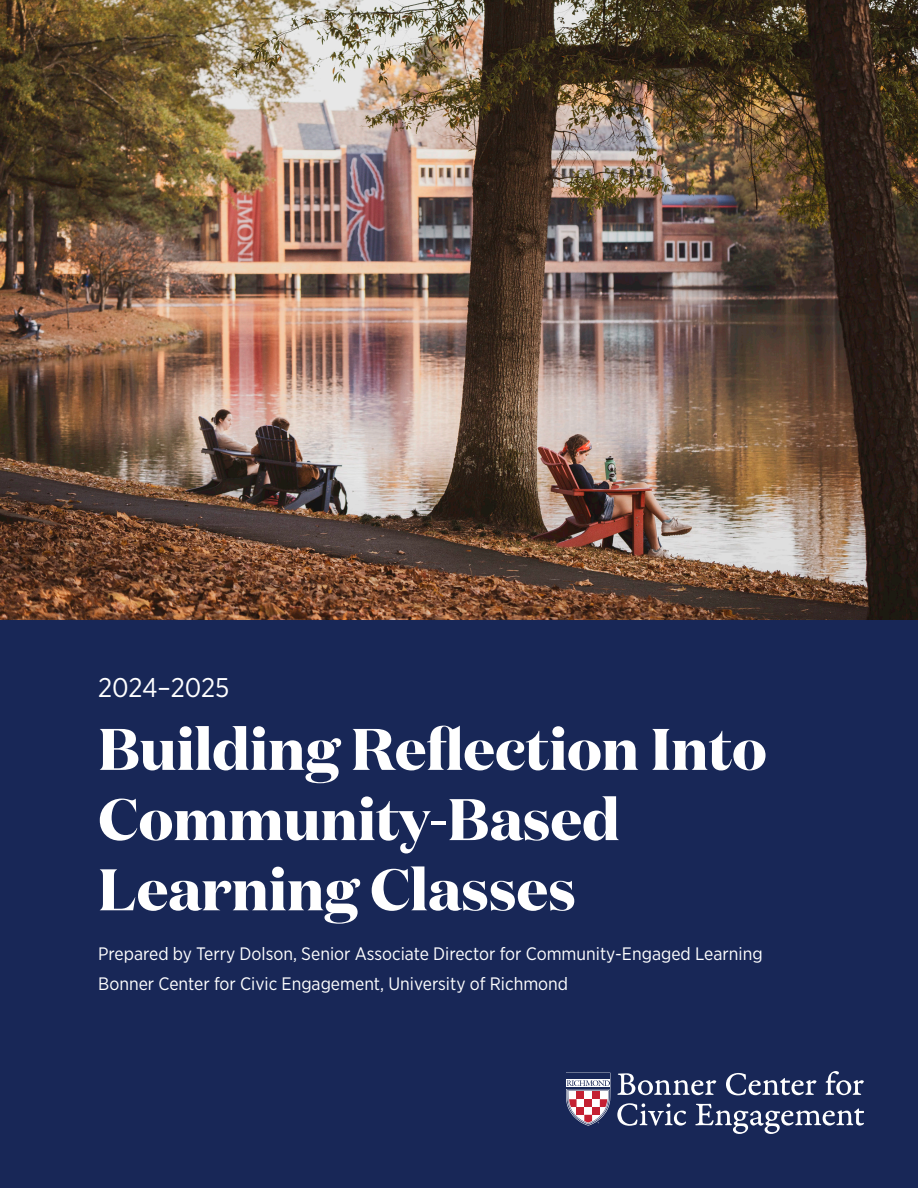
<style>
.page{position:relative;width:918px;height:1188px;background:#fff}
.page>*{position:absolute;margin:0;border:0;box-sizing:border-box;transform-origin:0 0}
.t1{font:700 58.5px/70.2px "Domaine Display";color:#fff}
.t2{font:27px "Gotham Narrow";letter-spacing:-.005em;color:#fff}
.t3{font:18px "Gotham Narrow";color:#fff}
</style>
<div class="page">
<div style="left:0;top:620px;width:918px;height:568px;background:#182757"></div>
<img style="left:0;top:0;width:918px;height:620px">
<svg style="left:566px;top:1079px;width:44px;height:47px"></svg>
<svg style="left:617px;top:1073px;width:99px;height:22px"></svg>
<svg style="left:726px;top:1073px;width:90px;height:22px"></svg>
<svg style="left:826px;top:1071px;width:38px;height:24px"></svg>
<svg style="left:617px;top:1103px;width:69px;height:23px"></svg>
<svg style="left:695px;top:1104px;width:169px;height:30px"></svg>
<p class="t2" style="left:98px;top:671px;width:133px">2024–2025</p>
<p class="t1" style="left:98px;top:713px;width:670px">Building Reflection Into</p>
<p class="t1" style="left:98px;top:784px;width:523px">Community-Based<br>Learning Classes</p>
<p class="t3" style="left:98px;top:943px;width:666px">Prepared by Terry Dolson, Senior Associate Director for Community-Engaged Learning</p>
<p class="t3" style="left:98px;top:973px;width:471px">Bonner Center for Civic Engagement, University of Richmond</p>
</div>
